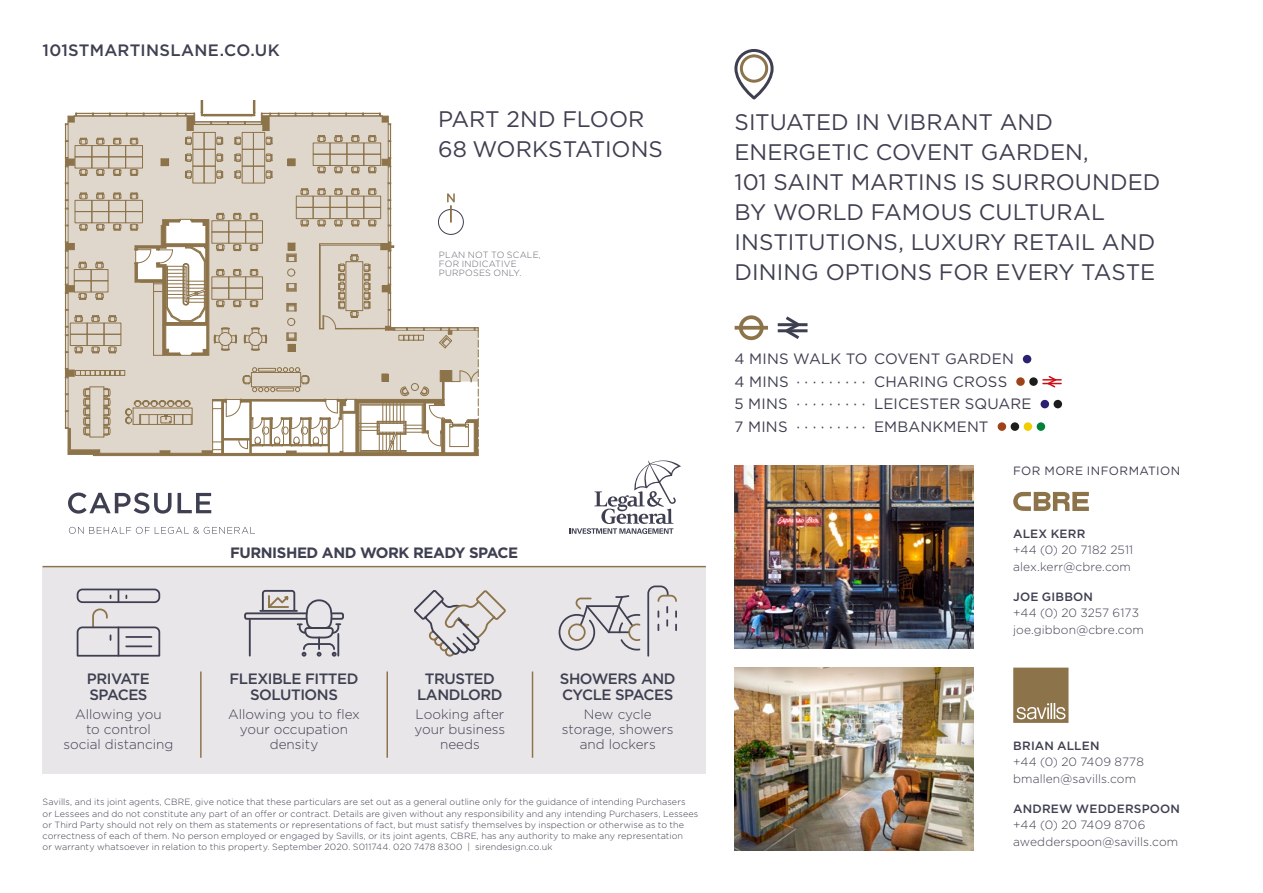
<style>
.page{position:relative;width:1263px;height:893px;background:#fff}
.page>*{position:absolute;margin:0;border:0;box-sizing:border-box;transform-origin:0 0}
.t1{font:22.5px/30px "Gotham";color:#3e4051}
.t2{font:500 16.5px "Gotham";letter-spacing:.015em;color:#3e4051}
.t3{font:15px/22.5px "Gotham";letter-spacing:.01em;color:#3e4051}
.t4{font:500 15px/16.5px "Gotham";letter-spacing:-.03em;color:#3e4051}
.t5{font:700 15px "Gotham";letter-spacing:-.03em;color:#3e4051}
.t6{font:300 13.5px/15px "Gotham";color:#3e4051;text-align:center}
.t7{font:300 12px/16.5px "Gotham";letter-spacing:.01em;color:#3e4051}
.t8{font:500 12px "Gotham";letter-spacing:.015em;color:#3e4051}
.t9{font:12px "Gotham";letter-spacing:.035em;color:#3e4051}
.t10{font:300 9px/11.2px "Gotham";letter-spacing:.01em;color:#3e4051}
.t11{font:300 9px/9px "Gotham";letter-spacing:.025em;color:#666370}
</style>
<div class="page">
<div style="left:43px;top:567px;width:663px;height:206px;background:#e8e6e9"></div>
<svg style="left:570px;top:460px;width:111px;height:74px"></svg>
<svg style="left:69px;top:527px;width:186px;height:7px"></svg>
<svg style="left:68px;top:493px;width:143px;height:21px"></svg>
<svg style="left:1013px;top:668px;width:55px;height:55px;background:#977f5a"></svg>
<svg style="left:1013px;top:492px;width:76px;height:19px"></svg>
<img style="left:735px;top:465px;width:238px;height:183px">
<img style="left:735px;top:668px;width:238px;height:182px">
<div style="left:734px;top:49px;width:40px;height:51px;border:3px solid #3e4051;border-radius:18px"></div>
<div style="left:740px;top:54px;width:28px;height:29px;border:3px solid #8d734a;border-radius:50%"></div>
<div style="left:1023px;top:355px;width:8px;height:8px;background:#2b2171;border-radius:50%"></div>
<div style="left:1016px;top:377px;width:9px;height:9px;background:#9e4219;border-radius:50%"></div>
<div style="left:1029px;top:377px;width:9px;height:9px;background:#1d1d1b;border-radius:50%"></div>
<svg style="left:1043px;top:376px;width:18px;height:12px"></svg>
<div style="left:1040px;top:400px;width:9px;height:8px;background:#2b2171;border-radius:50%"></div>
<div style="left:1053px;top:400px;width:9px;height:8px;background:#1d1d1b;border-radius:50%"></div>
<div style="left:998px;top:422px;width:8px;height:9px;background:#9e4219;border-radius:50%"></div>
<div style="left:1011px;top:422px;width:8px;height:9px;background:#1d1d1b;border-radius:50%"></div>
<div style="left:1024px;top:422px;width:8px;height:9px;background:#efcd00;border-radius:50%"></div>
<div style="left:1037px;top:422px;width:8px;height:9px;background:#008237;border-radius:50%"></div>
<div style="left:739px;top:315px;width:25px;height:25px;border:4px solid #8d734a;border-radius:50%"></div>
<svg style="left:735px;top:326px;width:33px;height:4px"></svg>
<hr style="left:778px;top:329px;width:29px;height:3px;background:#3e4051">
<hr style="left:778px;top:323px;width:29px;height:3px;background:#3e4051">
<svg style="left:782px;top:316px;width:20px;height:23px"></svg>
<hr style="left:200px;top:671px;width:2px;height:87px;background:#8d734a">
<hr style="left:386px;top:671px;width:2px;height:87px;background:#8d734a">
<hr style="left:532px;top:671px;width:1px;height:87px;background:#8d734a">
<svg style="left:244px;top:589px;width:100px;height:68px"></svg>
<div style="left:77px;top:589px;width:83px;height:14px;border:2px solid #3e4051;border-radius:5px"></div>
<svg style="left:76px;top:608px;width:85px;height:49px"></svg>
<svg style="left:118px;top:590px;width:1px;height:12px"></svg>
<hr style="left:126px;top:636px;width:25px;height:2px;background:#3e4051">
<hr style="left:126px;top:645px;width:25px;height:2px;background:#3e4051">
<svg style="left:414px;top:590px;width:92px;height:67px"></svg>
<hr style="left:43px;top:566px;width:663px;height:1px;background:#8d734a">
<svg style="left:65px;top:100px;width:414px;height:356px"></svg>
<svg style="left:647px;top:585px;width:30px;height:72px"></svg>
<svg style="left:559px;top:595px;width:81px;height:55px"></svg>
<h2 class="t2" style="left:43px;top:39px;width:239px">101STMARTINSLANE.CO.UK</h2>
<h1 class="t1" style="left:438px;top:103px;width:226px">PART 2ND FLOOR<br>68 WORKSTATIONS</h1>
<p class="t11" style="left:439px;top:250px;width:104px">PLAN NOT TO SCALE,<br>FOR INDICATIVE<br>PURPOSES ONLY.</p>
<h3 class="t4" style="left:87px;top:670px;width:64px">PRIVATE<br>SPACES</h3>
<h3 class="t6" style="left:63px;top:707px;width:112px">Allowing you<br>to control<br>social distancing</h3>
<h3 class="t5" style="left:230px;top:543px;width:289px">FURNISHED AND WORK READY SPACE</h3>
<h3 class="t4" style="left:229px;top:670px;width:131px;text-align:center">FLEXIBLE FITTED<br>SOLUTIONS</h3>
<h3 class="t6" style="left:228px;top:707px;width:133px">Allowing you to flex your occupation density</h3>
<h3 class="t4" style="left:417px;top:670px;width:87px;text-align:center">TRUSTED<br>LANDLORD</h3>
<h3 class="t6" style="left:415px;top:707px;width:92px">Looking after your business needs</h3>
<h3 class="t4" style="left:560px;top:670px;width:117px">SHOWERS AND<br>CYCLE SPACES</h3>
<h3 class="t6" style="left:562px;top:707px;width:113px">New cycle storage, showers and lockers</h3>
<p class="t10" style="left:43px;top:796px;width:657px">Savills, and its joint agents, CBRE, give notice that these particulars are set out as a general outline only for the guidance of intending Purchasers<br>or Lessees and do not constitute any part of an offer or contract. Details are given without any responsibility and any intending Purchasers, Lessees or Third Party should not rely on them as statements or representations of fact, but must satisfy themselves by inspection or otherwise as to the correctness of each of them. No person employed or engaged by Savills, or its joint agents, CBRE, has any authority to make any representation<br>or warranty whatsoever in relation to this property. September 2020. S011744. 020 7478 8300 | sirendesign.co.uk</p>
<h1 class="t1" style="left:735px;top:106px;width:427px">SITUATED IN VIBRANT AND<br>ENERGETIC COVENT GARDEN,<br>101 SAINT MARTINS IS SURROUNDED<br>BY WORLD FAMOUS CULTURAL<br>INSTITUTIONS, LUXURY RETAIL AND<br>DINING OPTIONS FOR EVERY TASTE</h1>
<h3 class="t3" style="left:735px;top:347px;width:298px">4 MINS WALK TO COVENT GARDEN<br>4 MINS · · · · · · · · CHARING CROSS<br>5 MINS · · · · · · · · LEICESTER SQUARE<br>7 MINS · · · · · · · · EMBANKMENT</h3>
<h3 class="t9" style="left:1013px;top:463px;width:168px">FOR MORE INFORMATION</h3>
<h3 class="t8" style="left:1013px;top:525px;width:74px">ALEX KERR</h3>
<h3 class="t7" style="left:1013px;top:541px;width:122px">+44 (0) 20 7182 2511 alex.kerr@cbre.com</h3>
<h3 class="t8" style="left:1013px;top:588px;width:81px">JOE GIBBON</h3>
<h3 class="t7" style="left:1013px;top:604px;width:132px">+44 (0) 20 3257 6173 joe.gibbon@cbre.com</h3>
<h3 class="t8" style="left:1013px;top:738px;width:88px">BRIAN ALLEN</h3>
<h3 class="t7" style="left:1013px;top:753px;width:132px">+44 (0) 20 7409 8778 bmallen@savills.com</h3>
<h3 class="t8" style="left:1013px;top:801px;width:168px">ANDREW WEDDERSPOON</h3>
<h3 class="t7" style="left:1013px;top:816px;width:166px">+44 (0) 20 7409 8706 awedderspoon@savills.com</h3>
</div>
